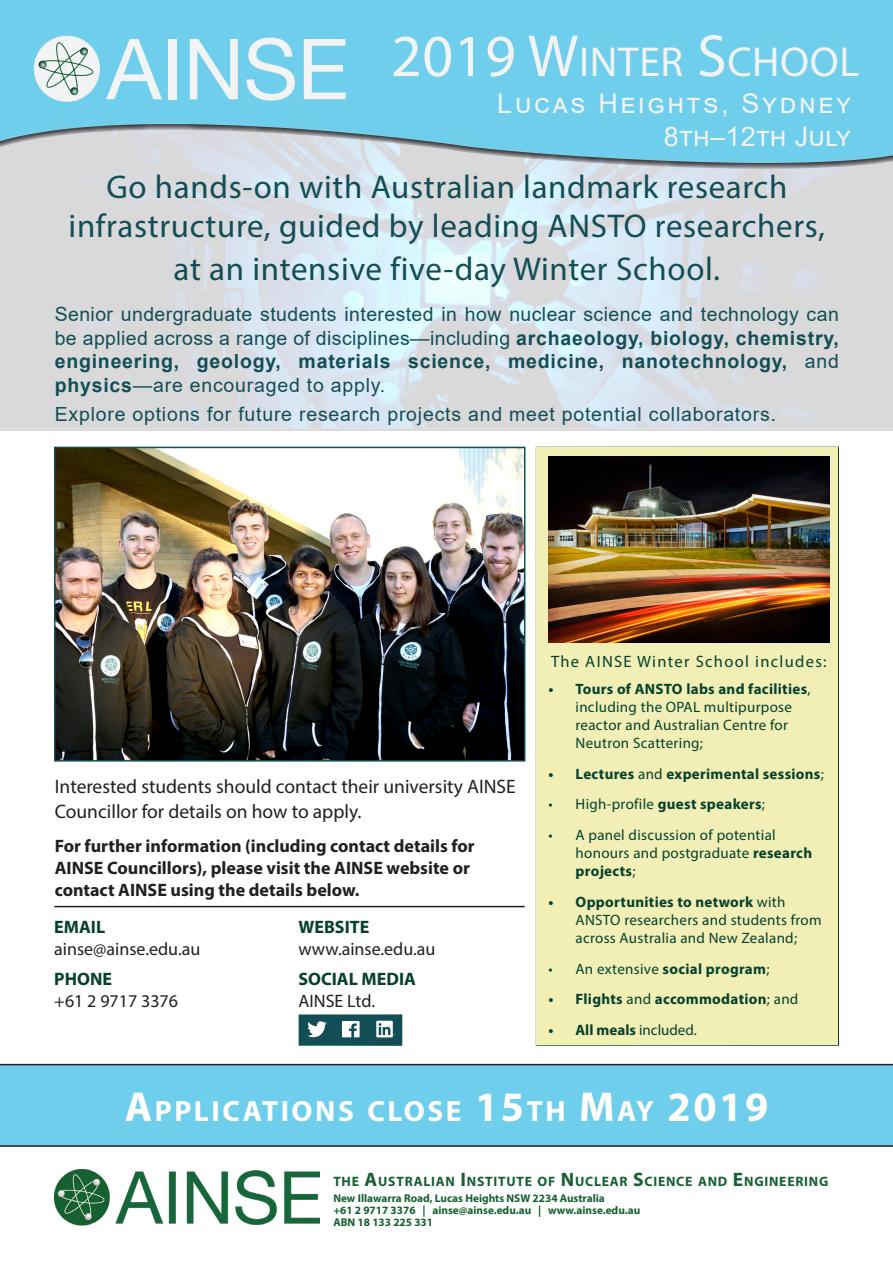
<style>
.page{position:relative;width:893px;height:1263px;background:#fff}
.page>*{position:absolute;margin:0;border:0;box-sizing:border-box;transform-origin:0 0}
.t1{font:42px "Myriad Pro";letter-spacing:.015em;color:#f2f3f4}
.t2{font:33px/39.6px "Myriad Pro";letter-spacing:.02em;color:#134e57;text-align:center}
.t3{font:700 29.4px "Myriad Pro";letter-spacing:.085em;color:#fffefa}
.t4{font:27px "Arial";letter-spacing:.1em;color:#f2f3f4}
.t5{font:27px "Arial";letter-spacing:.01em;color:#f2f3f4}
.t6{font:19.5px/23.4px "Arial";letter-spacing:.04em;color:#134e57;text-align:justify}
.Article_paragraph{font:19.5px/25.2px "Myriad Pro";color:#231f20}
.t7{font:700 18px/21.6px "Myriad Pro";color:#231f20}
.t8{font:18px "Myriad Pro";color:#231f20}
.t9{font:700 18px "Myriad Pro";color:#05412c}
.t10{font:16.5px "Myriad Pro";letter-spacing:.08em;color:#05412c}
.t11{font:15px/18px "Myriad Pro";letter-spacing:.02em;color:#05412c}
.t12{font:700 15px "Myriad Pro";letter-spacing:.02em;color:#05412c}
.t13{font:700 15px "Myriad Pro";color:#05412c}
.t14{font:700 13.65px "Myriad Pro";letter-spacing:.055em;color:#166031}
.t15{font:700 11.25px "Myriad Pro";color:#166031}
.t16{font:700 11.25px "Myriad Pro";color:#146031}
.s1{font-size:60px}
.s2{font-weight:700}
.s3{font-size:21px}
.s4{font-weight:400}
.s5{font-size:42px}
.s6{font-size:19.5px}
.s7{color:#166031}
</style>
<div class="page">
<svg style="left:0;top:172px;width:893px;height:259px;background:#d9dfe4"></svg>
<div style="left:536px;top:447px;width:303px;height:599px;background:#f1efb6"></div>
<svg style="left:0;top:0;width:893px;height:172px;background:#7dcce5"></svg>
<div style="left:0;top:1064px;width:893px;height:83px;background:#6eceeb"></div>
<img style="left:54px;top:1169px;width:266px;height:57px">
<img style="left:549px;top:456px;width:280px;height:186px">
<svg style="left:106px;top:39px;width:56px;height:60px"></svg>
<div style="left:169px;top:39px;width:8px;height:60px;background:#f2f3f4"></div>
<svg style="left:190px;top:39px;width:48px;height:60px"></svg>
<svg style="left:246px;top:38px;width:49px;height:63px"></svg>
<svg style="left:304px;top:39px;width:42px;height:60px"></svg>
<div style="left:34px;top:36px;width:65px;height:65px;background:#f2f3f4;border-radius:50%"></div>
<div style="left:34px;top:36px;width:66px;height:66px;border:1px solid #f2f3f4;border-radius:50%"></div>
<svg style="left:39px;top:41px;width:54px;height:55px"></svg>
<hr style="left:54px;top:906px;width:471px;height:1px;background:#231f20">
<div style="left:299px;top:1014px;width:103px;height:32px;background:#134e57"></div>
<img style="left:307px;top:1021px;width:20px;height:17px">
<svg style="left:342px;top:1021px;width:18px;height:16px"></svg>
<svg style="left:376px;top:1021px;width:19px;height:16px"></svg>
<img style="left:57px;top:450px;width:465px;height:308px">
<div style="left:54px;top:447px;width:471px;height:314px;border:2px solid #134e57"></div>
<p class="t1" style="left:391px;top:36px;width:470px"><span class="s1">2019 W</span>INTER <span class="s1">S</span>CHOOL</p>
<p class="t4" style="left:497px;top:85px;width:355px">Lucas Heights, Sydney</p>
<p class="t5" style="left:664px;top:118px;width:188px">8th–12th July</p>
<p class="t2" style="left:69px;top:166px;width:758px">Go hands-on with Australian landmark research infrastructure, guided by leading ANSTO researchers,</p>
<p class="t2" style="left:174px;top:249px;width:548px">at an intensive five-day Winter School.</p>
<p class="t6" style="left:55px;top:303px;width:786px">Senior undergraduate students interested in how nuclear science and technology can be applied across a range of disciplines—including <span class="s2">archaeology, biology, chemistry, engineering, geology, materials science, medicine, nanotechnology,</span> and <span class="s2">physics</span>—are encouraged to apply.</p>
<p class="t6" style="left:55px;top:402px;width:723px">Explore options for future research projects and meet potential collaborators<span class="s3">.</span></p>
<p class="Article_paragraph" style="left:55px;top:773px;width:463px">Interested students should contact their university AINSE<br>Councillor for details on how to apply.</p>
<p class="t7" style="left:55px;top:835px;width:421px">For further information (including contact details for<br>AINSE Councillors), please visit the AINSE website or contact AINSE using the details below.</p>
<p class="t9" style="left:54px;top:915px;width:52px">EMAIL</p>
<p class="t8" style="left:54px;top:938px;width:148px">ainse@ainse.edu.au</p>
<p class="t9" style="left:54px;top:967px;width:59px">PHONE</p>
<p class="t8" style="left:54px;top:989px;width:125px">+61 2 9717 3376</p>
<p class="t9" style="left:298px;top:915px;width:72px">WEBSITE</p>
<p class="t8" style="left:298px;top:938px;width:138px">www.ainse.edu.au</p>
<p class="t9" style="left:298px;top:967px;width:119px">SOCIAL MEDIA</p>
<p class="t8" style="left:298px;top:989px;width:78px">AINSE Ltd.</p>
<p class="t10" style="left:551px;top:651px;width:277px">The AINSE Winter School includes:</p>
<p class="t11" style="left:576px;top:679px;width:237px;text-indent:-27px"><span class="s2">• Tours of ANSTO labs and facilities</span>, including the OPAL multipurpose reactor and Australian Centre for<br>Neutron Scattering;</p>
<p class="t12" style="left:549px;top:764px;width:277px">• Lectures <span class="s4">and</span> experimental sessions<span class="s4">;</span></p>
<p class="t11" style="left:549px;top:795px;width:218px">• High-profile <span class="s2">guest speakers</span>;</p>
<p class="t11" style="left:576px;top:826px;width:238px;text-indent:-27px">• A panel discussion of potential honours and postgraduate <span class="s2">research projects</span>;</p>
<p class="t11" style="left:576px;top:892px;width:248px;text-indent:-27px"><span class="s2">• Opportunities to network</span> with<br>ANSTO researchers and students from across Australia and New Zealand;</p>
<p class="t11" style="left:549px;top:959px;width:222px">• An extensive <span class="s2">social program</span>;</p>
<p class="t12" style="left:549px;top:989px;width:251px">• Flights <span class="s4">and</span> accommodation<span class="s4">; and</span></p>
<p class="t13" style="left:549px;top:1020px;width:150px">• All meals <span class="s4">included.</span></p>
<p class="t3" style="left:125px;top:1092px;width:645px"><span class="s5">A</span>PPLICATIONS CLOSE <span class="s5">15</span>TH <span class="s5">M</span>AY <span class="s5">2019</span></p>
<p class="t14" style="left:333px;top:1172px;width:497px">THE <span class="s6">A</span>USTRALIAN <span class="s6">I</span> NSTITUTE OF <span class="s6">N</span> UCLEAR <span class="s6">S</span>CIENCE AND <span class="s6">E</span>NGINEERING</p>
<p class="t15" style="left:333px;top:1191px;width:273px">New Illawarra Road, Lucas Heights NSW 2234 Australia</p>
<p class="t16" style="left:333px;top:1203px;width:308px"><span class="s7">+61 2 97</span>17 3376 | ainse@ainse.edu.au | w<span class="s7">ww.ainse.edu.au</span></p>
<p class="t15" style="left:333px;top:1215px;width:101px">ABN 18 133 225 331</p>
</div>
